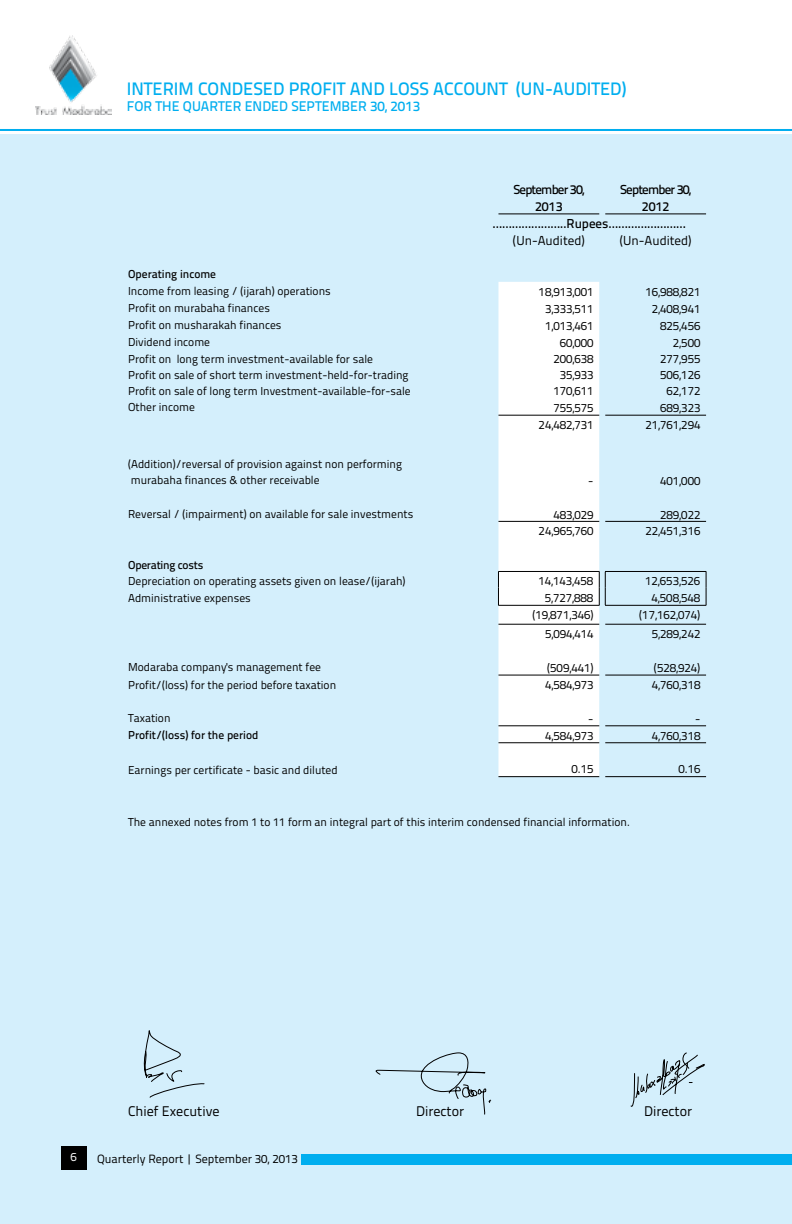
<style>
.page{position:relative;width:792px;height:1224px;background:#fff}
.page>*{position:absolute;margin:0;border:0;box-sizing:border-box;transform-origin:0 0}
.t1{font:18px "Titillium Text 25 L 600 wt";color:#00aeef}
.t2{font:14px "Titillium Text 25 L 600 wt";color:#00aeef}
.t3{font:14px "Titillium Text 25 L 400 wt";color:#000}
.t4{font:13px/17px "Titillium Text 25 L 600 wt";color:#000}
.t5{font:13px "Titillium Text 25 L 400 wt";color:#000}
.t6{font:12px "Titillium Text 25 L 400 wt";color:#000}
.t7{font:12px "Titillium Text 25 L 400 wt";color:#fff}
.t8{font:11.6px/16.2px "Titillium Text 25 L 400 wt";color:#000}
.t9{font:11.6px "Titillium Text 25 L 600 wt";color:#000}
</style>
<div class="page">
<div style="left:0;top:134px;width:792px;height:1090px;background:#d4effc"></div>
<hr style="left:0;top:129px;width:792px;height:2px;background:#00aeef">
<img style="left:36px;top:35px;width:76px;height:79px">
<div style="left:61px;top:1146px;width:25px;height:24px;background:#000"></div>
<div style="left:301px;top:1154px;width:491px;height:11px;background:#00aeef"></div>
<div style="left:498px;top:282px;width:101px;height:494px;background:#fff"></div>
<hr style="left:498px;top:521px;width:101px;height:1px;background:#000">
<hr style="left:605px;top:521px;width:101px;height:1px;background:#000">
<hr style="left:498px;top:571px;width:102px;height:1px;background:#000">
<hr style="left:605px;top:571px;width:101px;height:1px;background:#000">
<svg style="left:706px;top:572px;width:1px;height:33px"></svg>
<hr style="left:498px;top:605px;width:102px;height:1px;background:#000">
<hr style="left:605px;top:605px;width:101px;height:1px;background:#000">
<hr style="left:498px;top:624px;width:101px;height:1px;background:#000">
<hr style="left:605px;top:624px;width:101px;height:1px;background:#000">
<hr style="left:498px;top:675px;width:101px;height:1px;background:#000">
<hr style="left:605px;top:675px;width:101px;height:1px;background:#000">
<hr style="left:498px;top:742px;width:101px;height:1px;background:#000">
<hr style="left:498px;top:725px;width:101px;height:1px;background:#000">
<hr style="left:605px;top:725px;width:101px;height:1px;background:#000">
<hr style="left:605px;top:742px;width:101px;height:1px;background:#000">
<hr style="left:498px;top:776px;width:101px;height:1px;background:#000">
<hr style="left:605px;top:776px;width:101px;height:1px;background:#000">
<svg style="left:498px;top:572px;width:1px;height:33px"></svg>
<hr style="left:605px;top:214px;width:101px;height:1px;background:#000">
<hr style="left:498px;top:214px;width:101px;height:1px;background:#000">
<svg style="left:599px;top:572px;width:7px;height:33px"></svg>
<hr style="left:498px;top:415px;width:101px;height:1px;background:#000">
<hr style="left:605px;top:415px;width:101px;height:1px;background:#000">
<svg style="left:143px;top:1030px;width:62px;height:68px"></svg>
<svg style="left:375px;top:1052px;width:117px;height:63px"></svg>
<svg style="left:630px;top:1052px;width:75px;height:55px"></svg>
<h1 class="t1" style="left:127px;top:75px;width:28px">INTERIM</h1>
<h1 class="t1" style="left:198px;top:75px;width:103px">CONDESED PRO</h1>
<h1 class="t1" style="left:322px;top:75px;width:87px">FIT AND LOSS</h1>
<h1 class="t1" style="left:433px;top:75px;width:195px">ACCOUNT (UN-AUDITED)</h1>
<p class="t2" style="left:127px;top:96px;width:38px">FOR THE</p>
<p class="t2" style="left:183px;top:96px;width:36px">QUARTER</p>
<p class="t2" style="left:245px;top:96px;width:56px">ENDED SEPTEM</p>
<p class="t2" style="left:342px;top:96px;width:80px">BER 30, 2013</p>
<p class="t4" style="left:513px;top:180px;width:72px">September 30,</p>
<p class="t4" style="left:620px;top:180px;width:72px">September 30,</p>
<p class="t4" style="left:535px;top:197px;width:29px">2013</p>
<p class="t4" style="left:492px;top:197px;width:195px;text-indent:149px">2012 …………………..Rupees……………………</p>
<p class="t5" style="left:513px;top:231px;width:73px">(U n-Audited)</p>
<p class="t5" style="left:620px;top:231px;width:73px">(U n-Audited)</p>
<p class="t9" style="left:128px;top:265px;width:90px">Operating income</p>
<p class="t8" style="left:128px;top:282px;width:204px">Income from leasing / (ijarah) operations</p>
<p class="t6" style="left:539px;top:283px;width:56px">18,913,001</p>
<p class="t6" style="left:645px;top:283px;width:56px">16,988,821</p>
<p class="t8" style="left:128px;top:300px;width:143px">Profit on murabaha finances</p>
<p class="t6" style="left:545px;top:300px;width:50px">3,333,511</p>
<p class="t6" style="left:652px;top:300px;width:50px">2,408,941</p>
<p class="t8" style="left:128px;top:316px;width:155px">Profit on musharakah finances</p>
<p class="t6" style="left:545px;top:317px;width:50px">1,013,461</p>
<p class="t6" style="left:660px;top:317px;width:42px">825,456</p>
<p class="t8" style="left:128px;top:333px;width:84px">Dividend income</p>
<p class="t6" style="left:560px;top:334px;width:35px">60,000</p>
<p class="t6" style="left:673px;top:334px;width:29px">2,500</p>
<p class="t8" style="left:128px;top:350px;width:246px">Profit on long term investment-available for sale</p>
<p class="t6" style="left:553px;top:350px;width:42px">200,638</p>
<p class="t6" style="left:660px;top:350px;width:42px">277,955</p>
<p class="t8" style="left:128px;top:366px;width:282px">Profit on sale of short term investment-held-for-trading</p>
<p class="t6" style="left:560px;top:366px;width:35px">35,933</p>
<p class="t6" style="left:660px;top:366px;width:42px">506,126</p>
<p class="t8" style="left:128px;top:382px;width:284px">Profit on sale of long term Investment-available-for-sale</p>
<p class="t6" style="left:553px;top:382px;width:42px">170,611</p>
<p class="t6" style="left:667px;top:382px;width:35px">62,172</p>
<p class="t8" style="left:128px;top:398px;width:68px">Other income</p>
<p class="t6" style="left:553px;top:399px;width:42px">755,575</p>
<p class="t6" style="left:660px;top:399px;width:42px">689,323</p>
<p class="t6" style="left:539px;top:416px;width:56px">24,482,731</p>
<p class="t6" style="left:645px;top:416px;width:56px">21,761,294</p>
<p class="t8" style="left:128px;top:455px;width:275px">(Addition)/reversal of provision against non performing murabaha finances &amp; other receivable</p>
<p class="t6" style="left:588px;top:472px;width:7px">-</p>
<p class="t6" style="left:660px;top:472px;width:42px">401,000</p>
<p class="t8" style="left:128px;top:505px;width:287px">Reversal / (impairment) on available for sale investments</p>
<p class="t6" style="left:553px;top:505px;width:42px">483,029</p>
<p class="t6" style="left:660px;top:505px;width:42px">289,022</p>
<p class="t6" style="left:539px;top:522px;width:56px">24,965,760</p>
<p class="t6" style="left:645px;top:522px;width:56px">22,451,316</p>
<p class="t9" style="left:128px;top:556px;width:77px">Operating costs</p>
<p class="t8" style="left:128px;top:572px;width:279px">Depreciation on operating assets given on lease/(ijarah)</p>
<p class="t6" style="left:538px;top:572px;width:56px">14,143,458</p>
<p class="t6" style="left:645px;top:572px;width:56px">12,653,526</p>
<p class="t8" style="left:128px;top:590px;width:124px">Administrative expenses</p>
<p class="t6" style="left:545px;top:589px;width:50px">5,727,888</p>
<p class="t6" style="left:652px;top:589px;width:50px">4,508,548</p>
<p class="t6" style="left:532px;top:606px;width:63px">(19,871,346)</p>
<p class="t6" style="left:639px;top:606px;width:63px">(17,162,074)</p>
<p class="t6" style="left:545px;top:625px;width:50px">5,094,414</p>
<p class="t6" style="left:652px;top:625px;width:50px">5,289,242</p>
<p class="t8" style="left:128px;top:658px;width:194px">Modaraba company's management fee</p>
<p class="t6" style="left:547px;top:659px;width:48px">(509,441)</p>
<p class="t6" style="left:654px;top:659px;width:48px">(528,924)</p>
<p class="t8" style="left:128px;top:676px;width:210px">Profit/(loss) for the period before taxation</p>
<p class="t6" style="left:545px;top:676px;width:50px">4,584,973</p>
<p class="t6" style="left:652px;top:676px;width:50px">4,760,318</p>
<p class="t8" style="left:128px;top:709px;width:44px">Taxation</p>
<p class="t6" style="left:588px;top:709px;width:7px">-</p>
<p class="t6" style="left:695px;top:709px;width:7px">-</p>
<p class="t9" style="left:128px;top:726px;width:132px">Profit/(loss) for the period</p>
<p class="t6" style="left:545px;top:727px;width:50px">4,584,973</p>
<p class="t6" style="left:652px;top:727px;width:50px">4,760,318</p>
<p class="t8" style="left:128px;top:761px;width:211px">Earnings per certificate - basic and diluted</p>
<p class="t6" style="left:572px;top:760px;width:24px">0.15</p>
<p class="t6" style="left:678px;top:760px;width:24px">0.16</p>
<p class="t8" style="left:128px;top:814px;width:503px">The annexed notes from 1 to 11 form an integral part of this interim condensed financial information.</p>
<p class="t3" style="left:128px;top:1101px;width:93px">Chief Executive</p>
<p class="t3" style="left:416px;top:1101px;width:49px">Director</p>
<p class="t3" style="left:644px;top:1101px;width:49px">Director</p>
<p class="t7" style="left:70px;top:1148px;width:8px">6</p>
<p class="t6" style="left:97px;top:1150px;width:202px">Quarterly Report | September 30, 2013</p>
</div>
